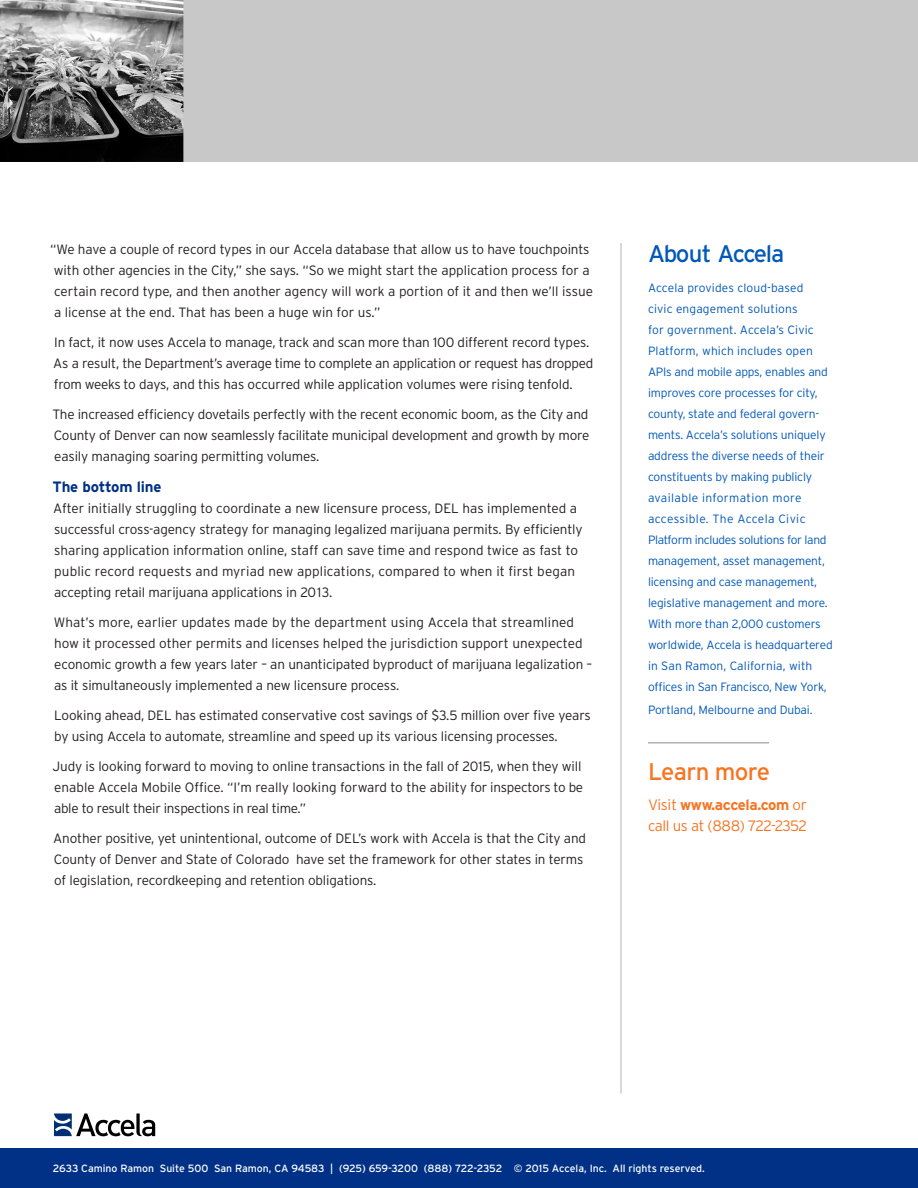
<style>
.page{position:relative;width:918px;height:1188px;background:#fff}
.page>*{position:absolute;margin:0;border:0;box-sizing:border-box;transform-origin:0 0}
.t1{font:24px "Interstate";letter-spacing:-.05em;color:#0058b8}
.t2{font:24px "Interstate";letter-spacing:-.025em;color:#f57523}
.t3{font:300 15px/21px "Interstate";letter-spacing:-.03em;color:#f57523}
.Body_text{font:700 15px "Interstate";letter-spacing:-.01em;color:#003186}
.Body_text-2{font:300 13.5px/21px "Interstate";letter-spacing:-.01em;color:#231f20}
.t4{font:300 12px/21px "Interstate";letter-spacing:-.015em;color:#0058b8}
.t5{font:10.5px "Interstate";letter-spacing:-.005em;color:#fff}
.s1{font-weight:700}
</style>
<div class="page">
<hr style="left:621px;top:243px;width:1px;height:851px;background:#b4b2b2">
<div style="left:0;top:1148px;width:918px;height:40px;background:#003186"></div>
<svg style="left:54px;top:1113px;width:101px;height:23px"></svg>
<hr style="left:648px;top:742px;width:121px;height:2px;background:#b4b2b2">
<img style="left:0;top:0;width:918px;height:162px">
<p class="Body_text-2" style="left:50px;top:238px;width:544px">“We have a couple of record types in our Accela database that allow us to have touchpoints with other agencies in the City,” she says. “So we might start the application process for a certain record type, and then another agency will work a portion of it and then we’ll issue a license at the end. That has been a huge win for us.”</p>
<p class="Body_text-2" style="left:53px;top:331px;width:542px">In fact, it now uses Accela to manage, track and scan more than 100 different record types.<br>As a result, the Department’s average time to complete an application or request has dropped from weeks to days, and this has occurred while application volumes were rising tenfold.</p>
<p class="Body_text-2" style="left:52px;top:403px;width:539px;text-align:justify">The increased efficiency dovetails perfectly with the recent economic boom, as the City and County of Denver can now seamlessly facilitate municipal development and growth by more easily managing soaring permitting volumes.</p>
<p class="Body_text" style="left:53px;top:478px;width:110px">The bottom line</p>
<p class="Body_text-2" style="left:53px;top:498px;width:531px">After initially struggling to coordinate a new licensure process, DEL has implemented a successful cross-agency strategy for managing legalized marijuana permits. By efficiently sharing application information online, staff can save time and respond twice as fast to public record requests and myriad new applications, compared to when it first began accepting retail marijuana applications in 2013.</p>
<p class="Body_text-2" style="left:54px;top:612px;width:540px">What’s more, earlier updates made by the department using Accela that streamlined how it processed other permits and licenses helped the jurisdiction support unexpected economic growth a few years later – an unanticipated byproduct of marijuana legalization – as it simultaneously implemented a new licensure process.</p>
<p class="Body_text-2" style="left:54px;top:705px;width:538px">Looking ahead, DEL has estimated conservative cost savings of $3.5 million over five years by using Accela to automate, streamline and speed up its various licensing processes.</p>
<p class="Body_text-2" style="left:53px;top:756px;width:532px">Judy is looking forward to moving to online transactions in the fall of 2015, when they will enable Accela Mobile Office. “I’m really looking forward to the ability for inspectors to be able to result their inspections in real time.”</p>
<p class="Body_text-2" style="left:53px;top:828px;width:534px">Another positive, yet unintentional, outcome of DEL’s work with Accela is that the City and<br>County of Denver and State of Colorado have set the framework for other states in terms of legislation, recordkeeping and retention obligations.</p>
<h1 class="t1" style="left:648px;top:239px;width:138px">About Accela</h1>
<p class="t4" style="left:648px;top:277px;width:186px">Accela provides cloud-based<br>civic engagement solutions<br>for government. Accela’s Civic<br>Platform, which includes open<br>APIs and mobile apps, enables and improves core processes for city, county, state and federal govern&shy;ments. Accela’s solutions uniquely address the diverse needs of their constituents by making publicly available information more accessible. The Accela Civic<br>Platform includes solutions for land management, asset management, licensing and case management, legislative management and more.<br>With more than 2,000 customers worldwide, Accela is headquartered in San Ramon, California, with offices in San Francisco, New York,</p>
<p class="t4" style="left:648px;top:699px;width:166px">Portland, Melbourne and Dubai.</p>
<h1 class="t2" style="left:648px;top:756px;width:124px">Learn more</h1>
<p class="t3" style="left:648px;top:794px;width:161px">Visit <span class="s1">www.accela.com</span> or call us at (888) 722-2352</p>
<p class="t5" style="left:53px;top:1162px;width:654px">2633 Camino Ramon Suite 500 San Ramon, CA 94583 | (925) 659-3200 (888) 722-2352 © 2015 Accela, Inc. All rights reserved.</p>
</div>
